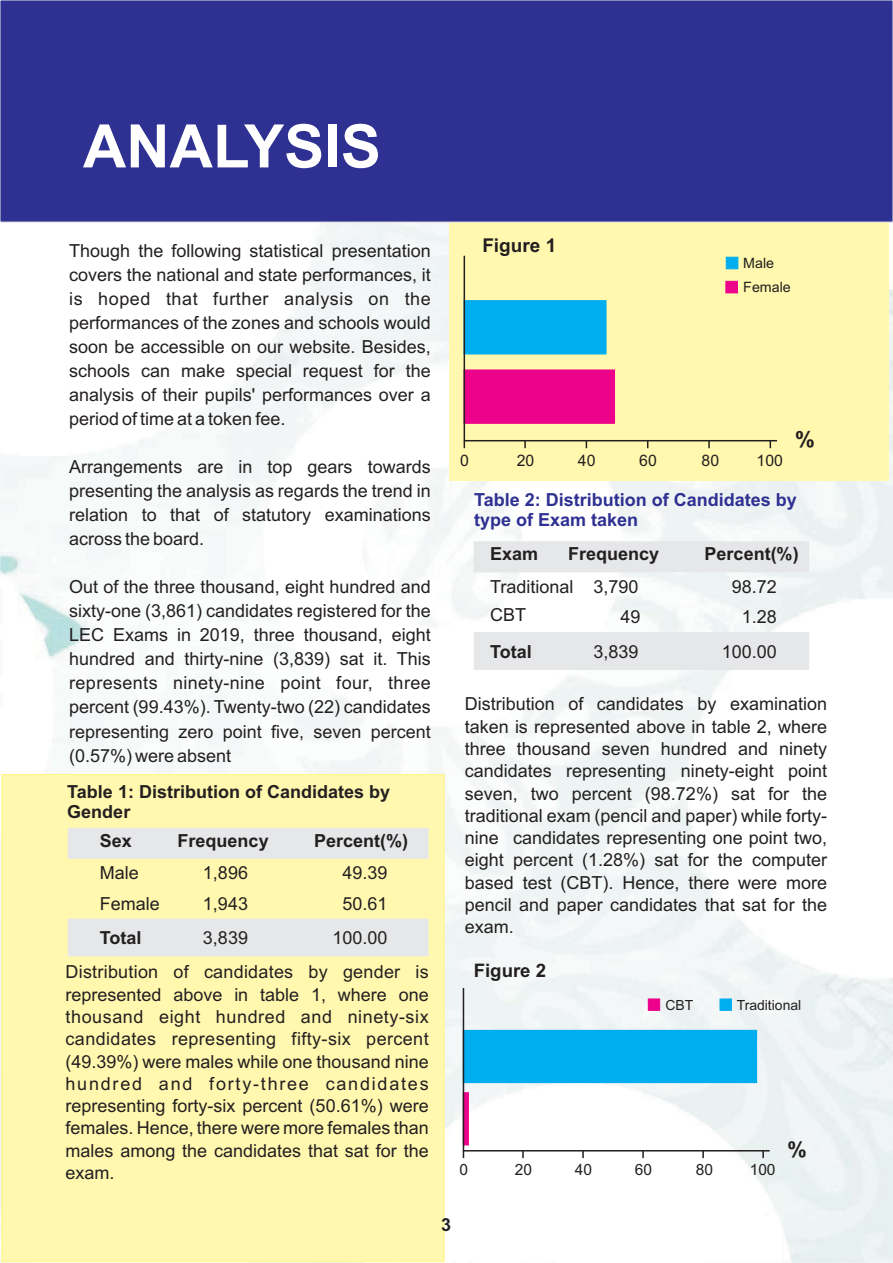
<style>
.page{position:relative;width:893px;height:1263px;background:#fff}
.page>*{position:absolute;margin:0;border:0;box-sizing:border-box;transform-origin:0 0}
.t1{font:700 60px "Arial";color:#fff}
.t2{font:700 22.2px "Arial";color:#231f20}
.t3{font:700 21.75px "Arial";color:#231f20}
.t4{font:700 19.05px "Arial";color:#231f20}
.t5{font:700 18.6px "Arial";color:#231f20}
.t6{font:18px/22.4px "Arial";color:#231f20;text-align:justify}
.t7{font:700 18px/20.1px "Arial";color:#231f20}
.t8{font:700 18px/20.1px "Arial";color:#2e3092}
.t9{font:15.9px "Arial";color:#231f20}
.t10{font:15.45px "Arial";color:#231f20}
.t11{font:14.25px/24.2px "Arial";color:#231f20}
.t12{font:13.95px "Arial";color:#231f20}
</style>
<div class="page">
<img style="left:0;top:222px;width:893px;height:1041px">
<div style="left:449px;top:27px;width:440px;height:454px;background:#fff8ae"></div>
<div style="left:2px;top:774px;width:442px;height:488px;background:#fff8ae"></div>
<div style="left:68px;top:919px;width:360px;height:37px;background:#e6e7e9"></div>
<div style="left:68px;top:828px;width:360px;height:31px;background:#e6e7e9"></div>
<div style="left:0;top:0;width:893px;height:222px;background:#2e3092"></div>
<svg style="left:463px;top:255px;width:314px;height:187px"></svg>
<svg style="left:524px;top:441px;width:2px;height:7px"></svg>
<svg style="left:726px;top:257px;width:12px;height:12px"></svg>
<svg style="left:726px;top:281px;width:12px;height:12px"></svg>
<svg style="left:708px;top:441px;width:2px;height:7px"></svg>
<div style="left:474px;top:632px;width:335px;height:38px;background:#e6e7e9"></div>
<div style="left:474px;top:541px;width:335px;height:31px;background:#e6e7e9"></div>
<svg style="left:462px;top:986px;width:309px;height:166px"></svg>
<svg style="left:462px;top:1091px;width:8px;height:67px"></svg>
<svg style="left:522px;top:1151px;width:2px;height:7px"></svg>
<svg style="left:582px;top:1151px;width:2px;height:7px"></svg>
<svg style="left:642px;top:1151px;width:2px;height:7px"></svg>
<svg style="left:720px;top:999px;width:12px;height:12px"></svg>
<svg style="left:648px;top:999px;width:12px;height:12px"></svg>
<svg style="left:762px;top:1151px;width:2px;height:7px"></svg>
<svg style="left:702px;top:1151px;width:2px;height:7px"></svg>
<h1 class="t1" style="left:83px;top:124px;width:299px">ANALYSIS</h1>
<p class="t6" style="left:69px;top:240px;width:363px;line-height:24px">Though the following statistical presentation covers the national and state performances, it is hoped that further analysis on the performances of the zones and schools would soon be accessible on our website. Besides, schools can make special request for the analysis of their pupils' performances over a period of time at a token fee.</p>
<p class="t6" style="left:69px;top:456px;width:363px;line-height:24px">Arrangements are in top gears towards presenting the analysis as regards the trend in relation to that of statutory examinations across the board.</p>
<p class="t6" style="left:69px;top:577px;width:363px;line-height:24px">Out of the three thousand, eight hundred and sixty-one (3,861) candidates registered for the LEC Exams in 2019, three thousand, eight hundred and thirty-nine (3,839) sat it. This represents ninety-nine point four, three percent (99.43%). Twenty-two (22) candidates representing zero point five, seven percent (0.57%) were absent</p>
<p class="t7" style="left:67px;top:783px;width:324px">Table 1: Distribution of Candidates by<br>Gender</p>
<p class="t7" style="left:100px;top:832px;width:34px">Sex</p>
<p class="t6" style="left:100px;top:860px;width:62px;line-height:30.2px">Male<br>Female</p>
<p class="t7" style="left:100px;top:930px;width:43px">Total</p>
<p class="t7" style="left:178px;top:832px;width:93px">Frequency</p>
<p class="t7" style="left:314px;top:832px;width:96px">Percent(%)</p>
<p class="t6" style="left:203px;top:860px;width:47px;line-height:30.2px">1,896<br>1,943</p>
<p class="t6" style="left:203px;top:928px;width:47px">3,839</p>
<p class="t6" style="left:343px;top:860px;width:47px;line-height:30.2px">49.39<br>50.61</p>
<p class="t6" style="left:333px;top:928px;width:57px">100.00</p>
<p class="t6" style="left:66px;top:962px;width:365px">Distribution of candidates by gender is represented above in table 1, where one thousand eight hundred and ninety-six candidates representing fifty-six percent (49.39%) were males while one thousand nine hundred and forty-three candidates representing forty-six percent (50.61%) were females. Hence, there were more females than males among the candidates that sat for the exam.</p>
<p class="t4" style="left:482px;top:238px;width:75px">Figure 1</p>
<p class="t11" style="left:743px;top:252px;width:49px">Male<br>Female</p>
<p class="t2" style="left:795px;top:431px;width:21px">%</p>
<p class="t9" style="left:460px;top:454px;width:10px">0</p>
<p class="t9" style="left:517px;top:454px;width:19px">20</p>
<p class="t9" style="left:578px;top:454px;width:19px">40</p>
<p class="t9" style="left:639px;top:454px;width:19px">60</p>
<p class="t9" style="left:702px;top:454px;width:19px">80</p>
<p class="t9" style="left:757px;top:454px;width:28px">100</p>
<p class="t8" style="left:474px;top:491px;width:324px">Table 2: Distribution of Candidates by type of Exam taken</p>
<p class="t7" style="left:490px;top:545px;width:50px">Exam</p>
<p class="t6" style="left:490px;top:574px;width:85px;line-height:27.8px">Traditional<br>CBT</p>
<p class="t7" style="left:490px;top:643px;width:43px">Total</p>
<p class="t7" style="left:568px;top:545px;width:93px">Frequency</p>
<p class="t7" style="left:705px;top:545px;width:96px">Percent(%)</p>
<p class="t6" style="left:593px;top:573px;width:49px;line-height:30.2px;text-align:right">3,790<br>49</p>
<p class="t6" style="left:593px;top:642px;width:47px">3,839</p>
<p class="t6" style="left:732px;top:573px;width:47px;line-height:30.2px;text-align:center">98.72<br>1.28</p>
<p class="t6" style="left:722px;top:642px;width:57px">100.00</p>
<p class="t6" style="left:465px;top:694px;width:364px">Distribution of candidates by examination taken is represented above in table 2, where three thousand seven hundred and ninety candidates representing ninety-eight point seven, two percent (98.72%) sat for the traditional exam (pencil and paper) while forty&shy;nine candidates representing one point two, eight percent (1.28%) sat for the computer based test (CBT). Hence, there were more pencil and paper candidates that sat for the exam.</p>
<p class="t5" style="left:474px;top:963px;width:74px">Figure 2</p>
<p class="t12" style="left:665px;top:999px;width:29px">CBT</p>
<p class="t12" style="left:737px;top:999px;width:66px">Traditional</p>
<p class="t3" style="left:787px;top:1141px;width:21px">%</p>
<p class="t10" style="left:459px;top:1164px;width:10px">0</p>
<p class="t10" style="left:515px;top:1164px;width:19px">20</p>
<p class="t10" style="left:575px;top:1164px;width:19px">40</p>
<p class="t10" style="left:635px;top:1164px;width:19px">60</p>
<p class="t10" style="left:696px;top:1164px;width:19px">80</p>
<p class="t10" style="left:750px;top:1164px;width:27px">100</p>
<p class="t7" style="left:441px;top:1216px;width:12px">3</p>
</div>
